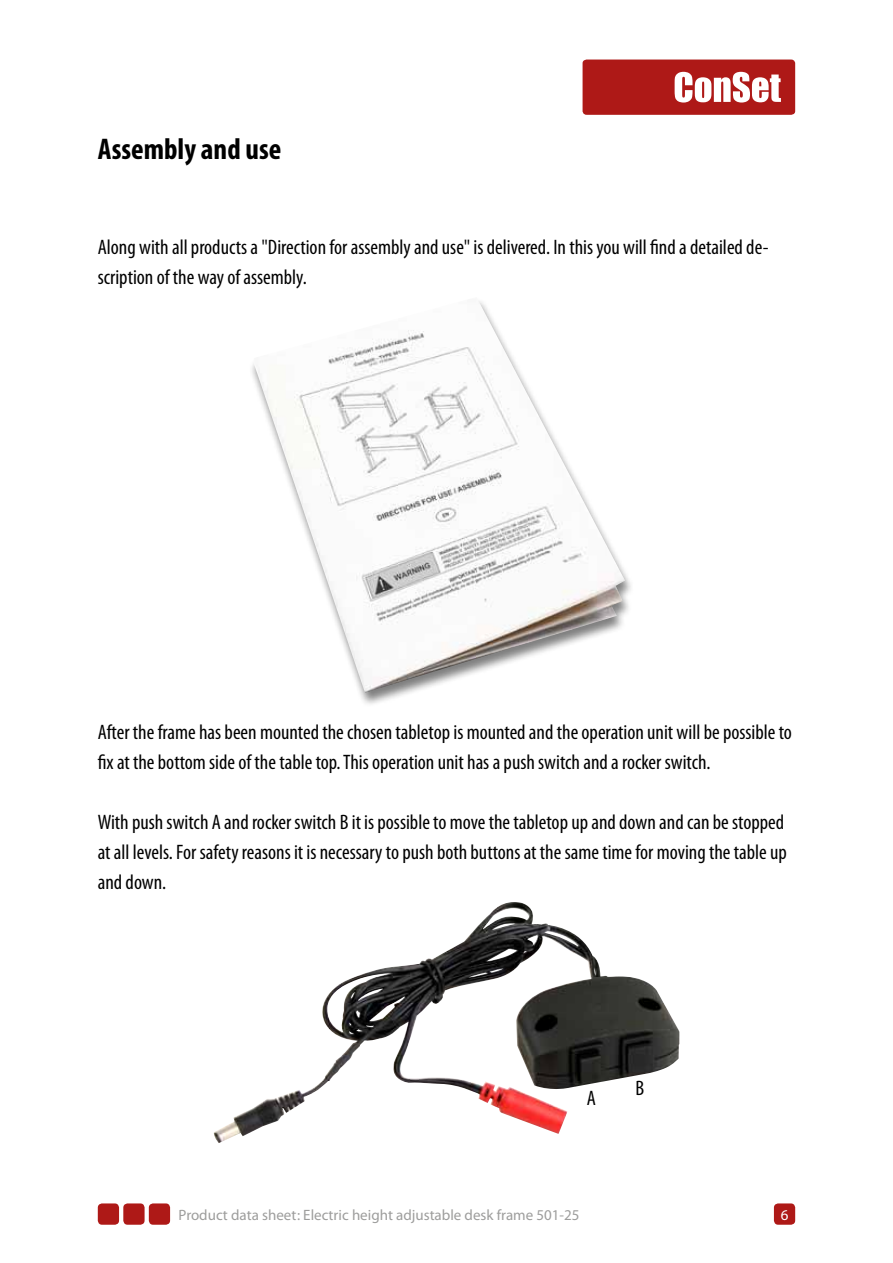
<style>
.page{position:relative;width:893px;height:1263px;background:#fff}
.page>*{position:absolute;margin:0;border:0;box-sizing:border-box;transform-origin:0 0}
.t1{font:700 condensed 30px "Myriad Pro";color:#000}
.t2{font:condensed 21px/30px "Myriad Pro";color:#000}
.t3{font:15px "Myriad Pro";color:#9d9d9c}
.t4{font:15px "Myriad Pro";color:#fff}
</style>
<div class="page">
<div style="left:583px;top:60px;width:212px;height:55px;background:#ae1917;border-radius:4px"></div>
<svg style="left:675px;top:72px;width:106px;height:31px"></svg>
<div style="left:98px;top:1203px;width:21px;height:22px;background:#ae1917;border-radius:4px"></div>
<div style="left:123px;top:1203px;width:22px;height:22px;background:#ae1917;border-radius:4px"></div>
<div style="left:149px;top:1203px;width:21px;height:22px;background:#ae1917;border-radius:4px"></div>
<div style="left:774px;top:1203px;width:21px;height:22px;background:#ae1917;border-radius:4px"></div>
<img style="left:253px;top:301px;width:372px;height:392px">
<img style="left:214px;top:902px;width:465px;height:241px">
<h1 class="t1" style="left:98px;top:130px;width:185px">Assembly and use</h1>
<p class="t2" style="left:98px;top:232px;width:672px">Along with all products a "Direction for assembly and use" is delivered. In this you will find a detailed de&shy;scription of the way of assembly.</p>
<p class="t2" style="left:98px;top:716px;width:696px">After the frame has been mounted the chosen tabletop is mounted and the operation unit will be possible to fix at the bottom side of the table top. This operation unit has a push switch and a rocker switch.</p>
<p class="t2" style="left:98px;top:806px;width:691px">With push switch A and rocker switch B it is possible to move the tabletop up and down and can be stopped at all levels. For safety reasons it is necessary to push both buttons at the same time for moving the table up and down.</p>
<p class="t2" style="left:587px;top:1083px;width:11px">A</p>
<p class="t2" style="left:636px;top:1073px;width:10px">B</p>
<p class="t3" style="left:179px;top:1205px;width:402px">Product data sheet: Electric height adjustable desk frame 501-25</p>
<p class="t4" style="left:781px;top:1205px;width:9px">6</p>
</div>
